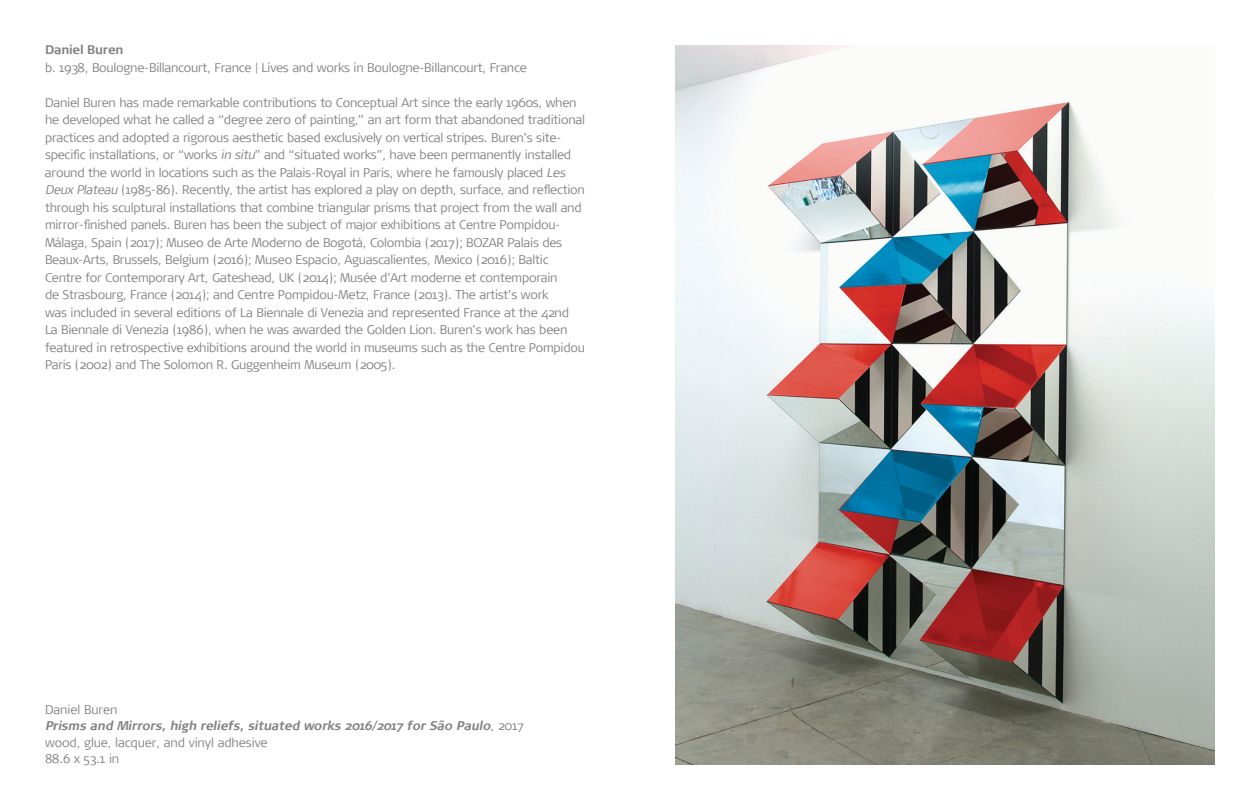
<style>
.page{position:relative;width:1260px;height:810px;background:#fff}
.page>*{position:absolute;margin:0;border:0;box-sizing:border-box;transform-origin:0 0}
.t1{font:300 12.5px/17.5px "Signa";letter-spacing:-.02em;color:#808285}
.t2{font:italic 700 12.5px/16.2px "Signa";color:#808285}
.t3{font:700 12.5px "Signa";letter-spacing:-.02em;color:#808285}
.s1{font-style:italic}
.s2{font-weight:300;font-style:normal}
</style>
<div class="page">
<img style="left:675px;top:45px;width:540px;height:720px">
<p class="t3" style="left:45px;top:43px;width:80px">Daniel Buren</p>
<p class="t1" style="left:45px;top:59px;width:483px">b. 1938, Boulogne-Billancourt, France | Lives and works in Boulogne-Billancourt, France</p>
<p class="t1" style="left:45px;top:94px;width:542px">Daniel Buren has made remarkable contributions to Conceptual Art since the early 1960s, when he developed what he called a “degree zero of painting,” an art form that abandoned traditional practices and adopted a rigorous aesthetic based exclusively on vertical stripes. Buren’s site&shy;specific installations, or “works <span class="s1">in situ</span>” and “situated works”, have been permanently installed around the world in locations such as the Palais-Royal in Paris, where he famously placed <span class="s1">Les Deux Plateau</span> (1985-86). Recently, the artist has explored a play on depth, surface, and reflection through his sculptural installations that combine triangular prisms that project from the wall and mirror-finished panels. Buren has been the subject of major exhibitions at Centre Pompidou-Málaga, Spain (2017); Museo de Arte Moderno de Bogotá, Colombia (2017); BOZAR Palais des Beaux-Arts, Brussels, Belgium (2016); Museo Espacio, Aguascalientes, Mexico (2016); Baltic Centre for Contemporary Art, Gateshead, UK (2014); Musée d’Art moderne et contemporain<br>de Strasbourg, France (2014); and Centre Pompidou-Metz, France (2013). The artist’s work<br>was included in several editions of La Biennale di Venezia and represented France at the 42nd La Biennale di Venezia (1986), when he was awarded the Golden Lion. Buren’s work has been featured in retrospective exhibitions around the world in museums such as the Centre Pompidou Paris (2002) and The Solomon R. Guggenheim Museum (2005).</p>
<p class="t2" style="left:45px;top:702px;width:480px"><span class="s2">Daniel Buren<br></span>Prisms and Mirrors, high reliefs, situated works 2016/2017 for São Paulo<span class="s2">, 2 0 1 7 wood, glue, lacquer, and vinyl adhesive<br>88.6 x 53.1 in</span></p>
</div>
